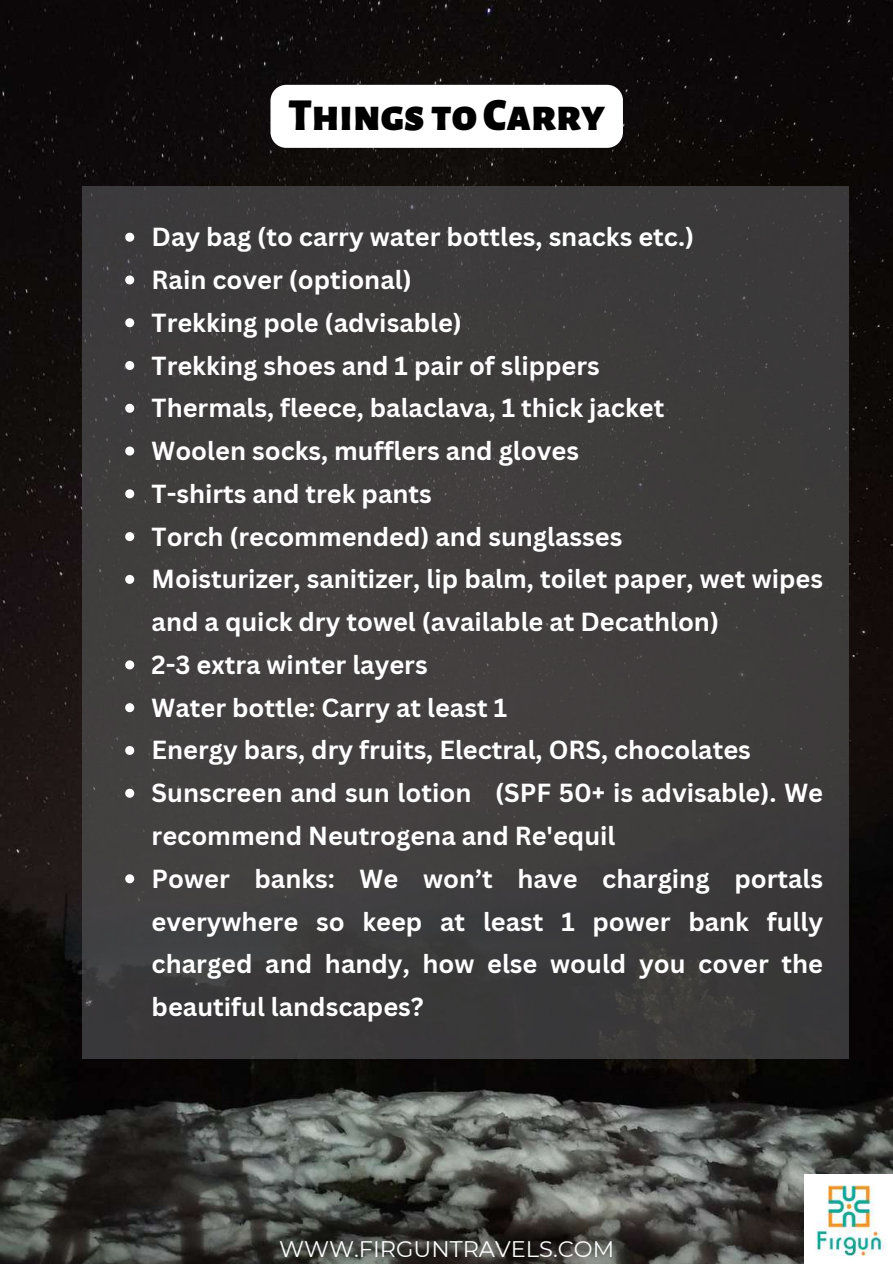
<style>
.page{position:relative;width:893px;height:1264px;background:#fff}
.page>*{position:absolute;margin:0;border:0;box-sizing:border-box;transform-origin:0 0}
.t1{font:900 45px "Alegreya Sans SC";color:#000}
.t2{font:700 25.5px/42.8px "Canva Sans";color:#fff}
.t3{font:22.5px "Montserrat";color:#fefffe}
</style>
<div class="page">
<img style="left:0;top:0;width:892px;height:1263px">
<div style="left:83px;top:186px;width:765px;height:872px;background:#3f3c3d"></div>
<svg style="left:125px;top:233px;width:9px;height:9px"></svg>
<svg style="left:125px;top:275px;width:9px;height:9px"></svg>
<svg style="left:125px;top:318px;width:9px;height:9px"></svg>
<svg style="left:125px;top:361px;width:9px;height:9px"></svg>
<svg style="left:125px;top:404px;width:9px;height:9px"></svg>
<svg style="left:125px;top:446px;width:9px;height:9px"></svg>
<svg style="left:125px;top:489px;width:9px;height:9px"></svg>
<svg style="left:125px;top:532px;width:9px;height:9px"></svg>
<svg style="left:125px;top:575px;width:9px;height:9px"></svg>
<svg style="left:125px;top:660px;width:9px;height:9px"></svg>
<svg style="left:125px;top:703px;width:9px;height:9px"></svg>
<svg style="left:125px;top:746px;width:9px;height:9px"></svg>
<svg style="left:125px;top:788px;width:9px;height:9px"></svg>
<svg style="left:125px;top:874px;width:9px;height:9px"></svg>
<img style="left:804px;top:1174px;width:88px;height:88px">
<div style="left:270px;top:85px;width:353px;height:63px;background:#fff;border-radius:16px"></div>
<h1 class="t1" style="left:288px;top:94px;width:318px">Things toCarry</h1>
<p class="t2" style="left:152px;top:215px;width:673px">Day bag (to carry water bottles, snacks etc.)<br>Rain cover (optional)<br>Trekking pole (advisable)<br>Trekking shoes and 1 pair of slippers<br>Thermals, fleece, balaclava, 1 thick jacket<br>Woolen socks, mufflers and gloves<br>T-shirts and trek pants<br>Torch (recommended) and sunglasses<br>Moisturizer, sanitizer, lip balm, toilet paper, wet wipes and a quick dry towel (available at Decathlon)<br>2-3 extra winter layers<br>Water bottle: Carry at least 1<br>Energy bars, dry fruits, Electral, ORS, chocolates Sunscreen and sun lotion (SPF 50+ is advisable). We recommend Neutrogena and Re'equil<br>Power banks: We won’t have charging portals everywhere so keep at least 1 power bank fully charged and handy, how else would you cover the beautiful landscapes?</p>
<p class="t3" style="left:279px;top:1234px;width:337px">WWW.FIRGUNTRAVELS.COM</p>
</div>
